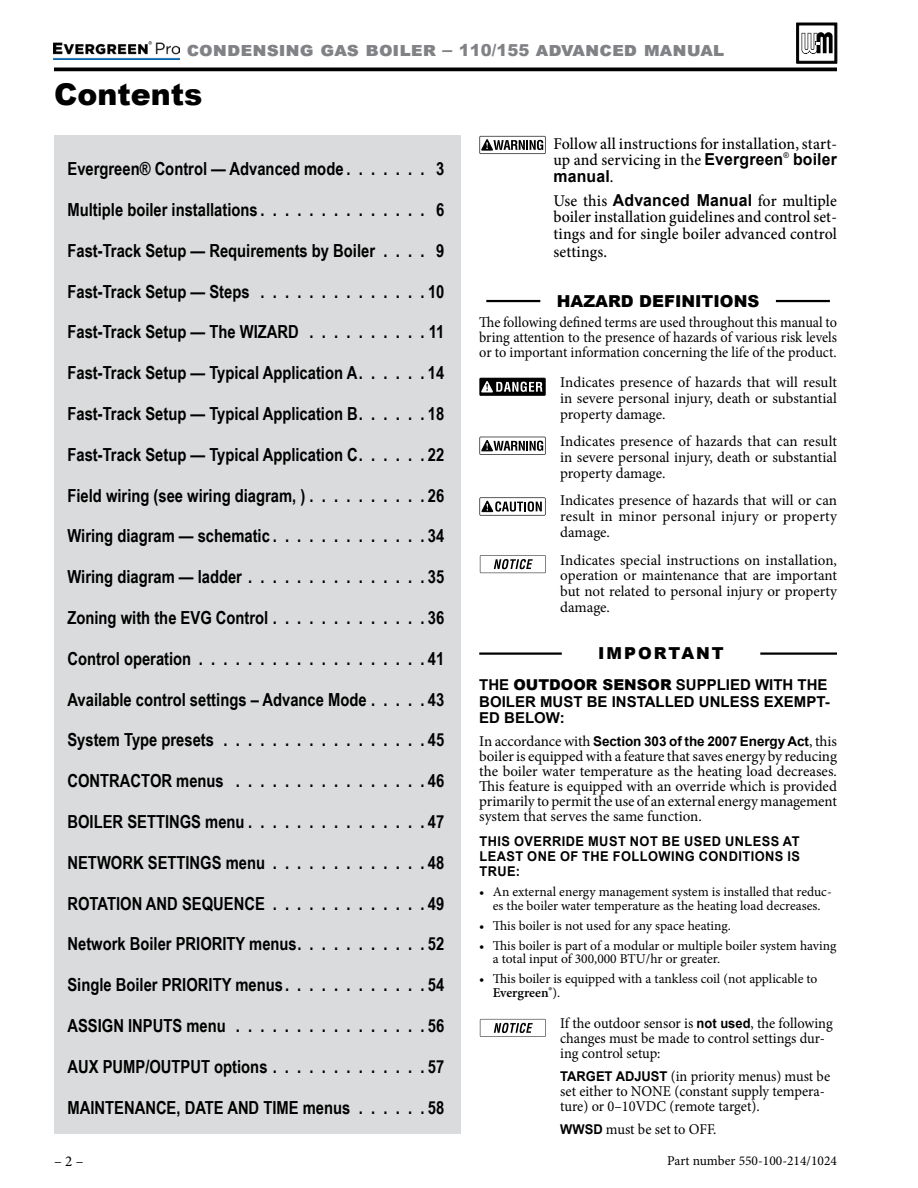
<style>
.page{position:relative;width:918px;height:1188px;background:#fff}
.page>*{position:absolute;margin:0;border:0;box-sizing:border-box;transform-origin:0 0}
.t1{font:900 30px "Arial";color:#000}
.t2{font:900 19.5px "Arial";color:#808285}
.t3{font:700 18px "Arial Narrow";color:#000}
.t4{font:500 16.5px/16.5px "Minion Pro";letter-spacing:.01em;color:#000;scale:.96 1}
.t5{font:900 16.5px "Arial";color:#000}
.t6{font:700 16.5px "Arial";letter-spacing:.01em;color:#000;scale:.96 1}
.t7{font:900 16.5px "Arial";letter-spacing:.12em;color:#000}
.t8{font:15px/15.8px "Minion Pro";letter-spacing:-.005em;color:#000;text-align:justify}
.t9{font:15px/15px "Minion Pro";letter-spacing:-.005em;color:#000;scale:.96 1}
.t10{font:15px/15px "Minion Pro";letter-spacing:-.005em;color:#000;text-align:justify;scale:.95 1}
.t11{font:700 15px/16.5px "Arial";color:#000}
.t12{font:13.5px/13.5px "Minion Pro";color:#000}
.t13{font:700 13.5px/15px "Arial";letter-spacing:.035em;color:#000;text-align:justify;scale:.95 1}
.t14{font:700 13.5px "Arial";letter-spacing:-.005em;color:#000}
.t15{font:7.8px "Arial";color:#000;scale:.96 1}
.s1{font-size:16.5px}
.s2{font-family:"Arial";font-weight:700}
.s3{font-family:"Minion Pro";font-weight:500}
.s4{font-weight:900}
.s5{font-family:"Minion Pro";font-weight:400;font-size:15px}
.s6{font-weight:600}
.s7{font-weight:600;font-size:12px}
.s8{font-family:"Arial";font-weight:700;font-size:13.5px}
</style>
<div class="page">
<div style="left:54px;top:135px;width:406px;height:999px;background:#dadbdc"></div>
<svg style="left:479px;top:136px;width:67px;height:18px"></svg>
<hr style="left:486px;top:300px;width:54px;height:2px;background:#000">
<hr style="left:776px;top:300px;width:54px;height:2px;background:#000">
<svg style="left:479px;top:378px;width:67px;height:18px"></svg>
<svg style="left:479px;top:437px;width:67px;height:18px"></svg>
<svg style="left:479px;top:497px;width:67px;height:19px"></svg>
<svg style="left:480px;top:555px;width:66px;height:18px"></svg>
<hr style="left:479px;top:652px;width:83px;height:3px;background:#000">
<hr style="left:760px;top:652px;width:77px;height:3px;background:#000">
<svg style="left:480px;top:1019px;width:66px;height:18px"></svg>
<hr style="left:54px;top:68px;width:783px;height:3px;background:#000">
<svg style="left:797px;top:23px;width:40px;height:40px"></svg>
<img style="left:53px;top:42px;width:127px;height:17px">
<p class="t2" style="left:187px;top:35px;width:539px">condensing gas boiler – <span class="s1">110/155</span> advanced manual</p>
<h1 class="t1" style="left:54px;top:72px;width:150px">Contents</h1>
<p class="t3" style="left:68px;top:155px;width:278px">Evergreen® Control — Advanced mode</p>
<p class="t3" style="left:436px;top:155px;width:10px">3</p>
<p class="t3" style="left:68px;top:196px;width:192px">Multiple boiler installations</p>
<p class="t3" style="left:436px;top:196px;width:10px">6</p>
<p class="t3" style="left:68px;top:237px;width:309px">Fast-Track Setup — Requirements by Boiler</p>
<p class="t3" style="left:436px;top:237px;width:10px">9</p>
<p class="t3" style="left:68px;top:278px;width:184px">Fast-Track Setup — Steps</p>
<p class="t3" style="left:428px;top:278px;width:18px">10</p>
<p class="t3" style="left:68px;top:318px;width:233px">Fast-Track Setup — The WIZARD</p>
<p class="t3" style="left:429px;top:318px;width:17px">11</p>
<p class="t3" style="left:67px;top:359px;width:291px">Fast-Track Setup — Typical Application A</p>
<p class="t3" style="left:428px;top:359px;width:18px">14</p>
<p class="t3" style="left:67px;top:400px;width:292px">Fast-Track Setup — Typical Application B</p>
<p class="t3" style="left:428px;top:400px;width:18px">18</p>
<p class="t3" style="left:67px;top:441px;width:292px">Fast-Track Setup — Typical Application C</p>
<p class="t3" style="left:428px;top:441px;width:18px">22</p>
<p class="t3" style="left:67px;top:482px;width:378px">Field wiring (see wiring diagram, ) . . . . . . . . . 26</p>
<p class="t3" style="left:67px;top:522px;width:204px">Wiring diagram — schematic</p>
<p class="t3" style="left:428px;top:522px;width:18px">34</p>
<p class="t3" style="left:67px;top:563px;width:378px">Wiring diagram — ladder . . . . . . . . . . . . . . 35</p>
<p class="t3" style="left:67px;top:604px;width:378px">Zoning with the EVG Control . . . . . . . . . . . . 36</p>
<p class="t3" style="left:67px;top:645px;width:378px">Control operation . . . . . . . . . . . . . . . . . . 41</p>
<p class="t3" style="left:67px;top:686px;width:378px">Available control settings – Advance Mode . . . . 43</p>
<p class="t3" style="left:67px;top:726px;width:148px">System Type presets</p>
<p class="t3" style="left:428px;top:726px;width:18px">45</p>
<p class="t3" style="left:67px;top:767px;width:158px">CONTRACTOR menus</p>
<p class="t3" style="left:428px;top:767px;width:18px">46</p>
<p class="t3" style="left:67px;top:808px;width:179px">BOILER SETTINGS menu</p>
<p class="t3" style="left:428px;top:808px;width:18px">47</p>
<p class="t3" style="left:67px;top:849px;width:378px">NETWORK SETTINGS menu . . . . . . . . . . . . 48</p>
<p class="t3" style="left:67px;top:890px;width:378px">ROTATION AND SEQUENCE . . . . . . . . . . . . 49</p>
<p class="t3" style="left:67px;top:930px;width:231px">Network Boiler PRIORITY menus</p>
<p class="t3" style="left:428px;top:930px;width:18px">52</p>
<p class="t3" style="left:67px;top:971px;width:217px">Single Boiler PRIORITY menus</p>
<p class="t3" style="left:428px;top:971px;width:18px">54</p>
<p class="t3" style="left:67px;top:1012px;width:160px">ASSIGN INPUTS menu</p>
<p class="t3" style="left:428px;top:1012px;width:18px">56</p>
<p class="t3" style="left:67px;top:1053px;width:378px">AUX PUMP/OUTPUT options . . . . . . . . . . . . 57</p>
<p class="t3" style="left:67px;top:1094px;width:284px">MAINTENANCE, DATE AND TIME menus</p>
<p class="t3" style="left:428px;top:1094px;width:18px">58</p>
<p class="t4" style="left:554px;top:135px;width:297px">Follow all instructions for installation, start&shy;up and servicing in the <span class="s2">Evergreen</span></p>
<p class="t15" style="left:783px;top:149px;width:7px">®</p>
<p class="t6" style="left:793px;top:148px;width:47px">boiler</p>
<p class="t6" style="left:553px;top:164px;width:64px">manual<span class="s3">.</span></p>
<p class="t4" style="left:553px;top:192px;width:297px;text-align:justify">Use this <span class="s2">Advanced Manual</span> for multiple boiler installation guidelines and control set&shy;tings and for single boiler advanced control</p>
<p class="t4" style="left:553px;top:243px;width:57px">settings.</p>
<p class="t5" style="left:557px;top:289px;width:204px">HAZARD DEFINITIONS</p>
<p class="t10" style="left:479px;top:315px;width:378px">The following defined terms are used throughout this manual to bring attention to the presence of hazards of various risk levels or to important information concerning the life of the product.</p>
<p class="t8" style="left:560px;top:375px;width:278px">Indicates presence of hazards that will result in severe personal injury, death or substantial property damage.</p>
<p class="t8" style="left:560px;top:434px;width:278px">Indicates presence of hazards that can result in severe personal injury, death or substantial property damage.</p>
<p class="t8" style="left:560px;top:493px;width:278px">Indicates presence of hazards that will or can result in minor personal injury or property damage.</p>
<p class="t8" style="left:560px;top:552px;width:278px">Indicates special instructions on installation, operation or maintenance that are important but not related to personal injury or property damage.</p>
<p class="t7" style="left:598px;top:641px;width:127px">IMPORTANT</p>
<p class="t11" style="left:479px;top:677px;width:352px">THE <span class="s4">OUTDOOR SENSOR</span> SUPPLIED WITH THE<br>BOILER MUST BE INSTALLED UNLESS EXEMPT-<br>ED BELOW:</p>
<p class="t14" style="left:479px;top:732px;width:359px"><span class="s5">In accordance with</span> Section 303 of the 2007 Energy Act<span class="s5">, this</span></p>
<p class="t8" style="left:479px;top:749px;width:359px;line-height:15px">boiler is equipped with a feature that saves energy by reducing the boiler water temperature as the heating load decreases.<br>This feature is equipped with an override which is provided primarily to permit the use of an external energy management system that serves the same function.</p>
<p class="t13" style="left:479px;top:834px;width:339px">THIS OVERRIDE MUST NOT BE USED UNLESS AT LEAST ONE OF THE FOLLOWING CONDITIONS IS TRUE:</p>
<p class="t12" style="left:479px;top:885px;width:354px;text-align:center">• An external energy management system is installed that reduc&shy;es the boiler water temperature as the heating load decreases.</p>
<p class="t12" style="left:479px;top:919px;width:253px">• This boiler is not used for any space heating.</p>
<p class="t12" style="left:493px;top:939px;width:345px;text-indent:-14px">• This boiler is part of a modular or multiple boiler system having a total input of 300,000 BTU/hr or greater.</p>
<p class="t12" style="left:493px;top:972px;width:326px;text-indent:-14px">• This boiler is equipped with a tankless coil (not applicable to<br><span class="s6">Evergreen</span><span class="s7">®</span>).</p>
<p class="t9" style="left:560px;top:1016px;width:285px">If the outdoor sensor is <span class="s8">not used</span>, the following changes must be made to control settings dur&shy;ing control setup:</p>
<p class="t9" style="left:560px;top:1069px;width:283px"><span class="s8">TARGET ADJUST</span> (in priority menus) must be set either to NONE (constant supply tempera&shy;ture) or 0–10VDC (remote target).</p>
<p class="t9" style="left:560px;top:1122px;width:164px"><span class="s8">WWSD</span> must be set to OFF.</p>
<p class="t8" style="left:54px;top:1153px;width:31px">– 2 –</p>
<p class="t12" style="left:667px;top:1154px;width:171px">Part number 550-100-214/1024</p>
</div>
